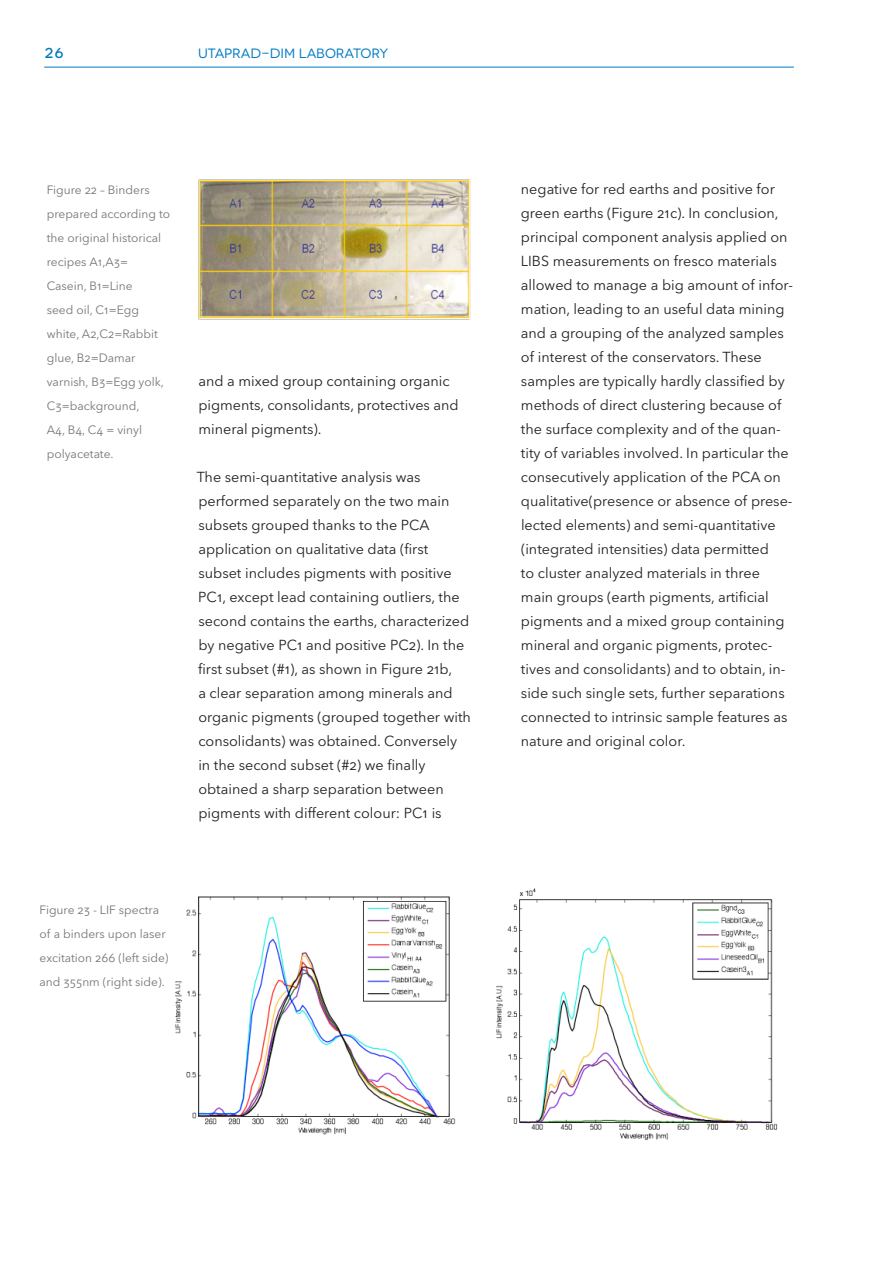
<style>
.page{position:relative;width:893px;height:1263px;background:#fff}
.page>*{position:absolute;margin:0;border:0;box-sizing:border-box;transform-origin:0 0}
.Body{font:14.4px/24px "Avenir Next LT Pro";color:#231f20}
.t1{font:500 14.4px "Novecentowide";color:#007bc3}
.t2{font:13.5px "Novecentowide";letter-spacing:-.01em;color:#007bc3}
.t3{font:12px/24px "Avenir Next LT Pro";color:#757679}
</style>
<div class="page">
<hr style="left:44px;top:67px;width:750px;height:1px;background:#007bc3">
<img style="left:199px;top:179px;width:272px;height:140px">
<img style="left:175px;top:896px;width:281px;height:239px">
<img style="left:496px;top:888px;width:282px;height:252px">
<p class="t1" style="left:44px;top:45px;width:22px">26</p>
<p class="t2" style="left:198px;top:45px;width:192px">UTAPRAD-DIM LABORATORY</p>
<p class="t3" style="left:47px;top:178px;width:125px">Figure 22 – Binders prepared according to the original historical recipes A1,A3=<br>Casein, B1=Line<br>seed oil, C1=Egg white, A2,C2=Rabbit glue, B2=Damar varnish, B3=Egg yolk,<br>C3=background,<br>A4, B4, C4 = vinyl polyacetate.</p>
<p class="Body" style="left:198px;top:369px;width:262px">and a mixed group containing organic pigments, consolidants, protectives and mineral pigments).</p>
<p class="Body" style="left:197px;top:465px;width:276px">The semi-quantitative analysis was performed separately on the two main subsets grouped thanks to the PCA application on qualitative data (first subset includes pigments with positive PC1, except lead containing outliers, the second contains the earths, characterized by negative PC1 and positive PC2). In the first subset (#1), as shown in Figure 21b,<br>a clear separation among minerals and organic pigments (grouped together with consolidants) was obtained. Conversely in the second subset (#2) we finally obtained a sharp separation between pigments with different colour: PC1 is</p>
<p class="t3" style="left:40px;top:898px;width:131px">Figure 23 - LIF spectra of a binders upon laser excitation 266 (left side) and 355nm (right side).</p>
<p class="Body" style="left:521px;top:177px;width:274px">negative for red earths and positive for green earths (Figure 21c). In conclusion, principal component analysis applied on LIBS measurements on fresco materials allowed to manage a big amount of infor&shy;mation, leading to an useful data mining and a grouping of the analyzed samples of interest of the conservators. These samples are typically hardly classified by methods of direct clustering because of the surface complexity and of the quan&shy;tity of variables involved. In particular the consecutively application of the PCA on qualitative(presence or absence of prese&shy;lected elements) and semi-quantitative (integrated intensities) data permitted<br>to cluster analyzed materials in three main groups (earth pigments, artificial pigments and a mixed group containing mineral and organic pigments, protec&shy;tives and consolidants) and to obtain, in&shy;side such single sets, further separations connected to intrinsic sample features as nature and original color.</p>
</div>
